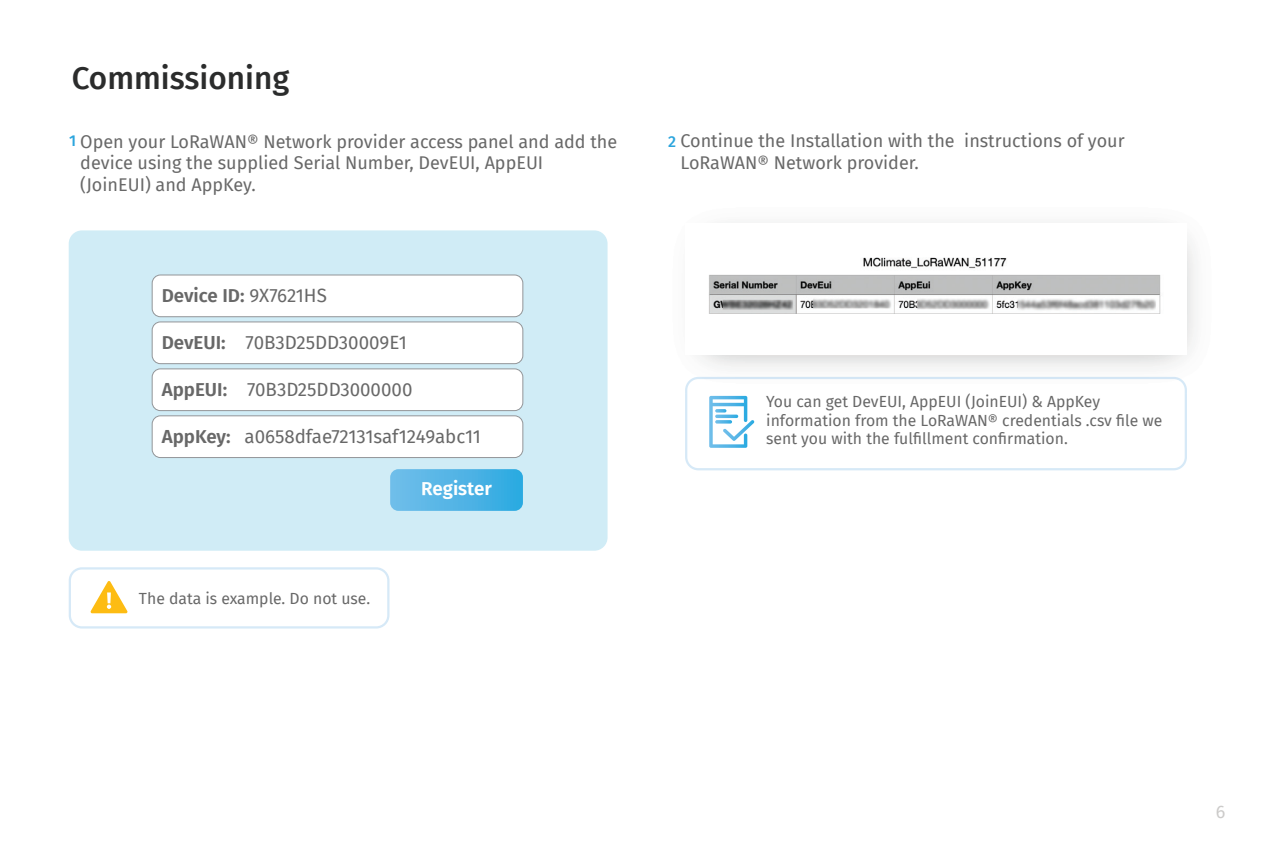
<style>
.page{position:relative;width:1277px;height:842px;background:#fff}
.page>*{position:absolute;margin:0;border:0;box-sizing:border-box;transform-origin:0 0}
.t1{font:500 31.5px "Fira Sans";color:#2b2c2c}
.t2{font:18.68px "Fira Sans";color:#686868}
.t3{font:600 18.68px "Fira Sans";color:#686868}
.t4{font:600 18.68px "Fira Sans";color:#fff}
.t5{font:18px/21.6px "Fira Sans";color:#686868}
.t6{font:18px "Fira Sans";color:#cccbca}
.t7{font:15.75px/18.9px "Fira Sans";color:#686868}
.t8{font:500 15.75px "Fira Sans";color:#2ca5dd}
.s1{font-weight:500;font-size:15.75px;color:#2ca5dd}
.s2{font-weight:400}
.s3{font-weight:600}
</style>
<div class="page">
<div style="left:69px;top:230px;width:538px;height:321px;background:#d0ecf6;border-radius:13px"></div>
<div style="left:152px;top:275px;width:371px;height:42px;background:#fff;border-radius:8px"></div>
<div style="left:152px;top:275px;width:371px;height:42px;border:1px solid #939598;border-radius:8px"></div>
<div style="left:152px;top:322px;width:371px;height:42px;background:#fff;border-radius:8px"></div>
<div style="left:152px;top:322px;width:371px;height:42px;border:1px solid #939598;border-radius:8px"></div>
<div style="left:152px;top:369px;width:371px;height:42px;background:#fff;border-radius:8px"></div>
<div style="left:152px;top:369px;width:371px;height:42px;border:1px solid #939598;border-radius:8px"></div>
<div style="left:152px;top:416px;width:371px;height:41px;background:#fff;border-radius:8px"></div>
<div style="left:152px;top:415px;width:371px;height:43px;border:1px solid #939598;border-radius:8px"></div>
<svg style="left:390px;top:469px;width:133px;height:42px;background:#52b4e5"></svg>
<svg style="left:685px;top:394px;width:502px;height:76px"></svg>
<svg style="left:715px;top:415px;width:23px;height:3px"></svg>
<svg style="left:715px;top:420px;width:17px;height:4px"></svg>
<img style="left:685px;top:377px;width:502px;height:17px">
<img style="left:766px;top:393px;width:334px;height:1px">
<img style="left:708px;top:257px;width:455px;height:57px">
<svg style="left:69px;top:567px;width:320px;height:61px"></svg>
<h1 class="t1" style="left:72px;top:53px;width:219px">Commissioning</h1>
<p class="t5" style="left:80px;top:130px;width:538px;text-indent:-11px"><span class="s1">1</span> Open your LoRaWAN® Network provider access panel and add the device using the supplied Serial Number, DevEUI, AppEUI (JoinEUI) and AppKey.</p>
<p class="t3" style="left:162px;top:281px;width:167px">Device ID: <span class="s2">9X7621HS</span></p>
<p class="t2" style="left:162px;top:329px;width:247px"><span class="s3">DevEUI:</span> 70B3D25DD30009E1</p>
<p class="t2" style="left:162px;top:376px;width:252px"><span class="s3">AppEUI:</span> 70B3D25DD3000000</p>
<p class="t2" style="left:162px;top:423px;width:321px"><span class="s3">AppKey:</span> a0658dfae72131saf1249abc11</p>
<p class="t4" style="left:421px;top:473px;width:72px">Register</p>
<p class="t7" style="left:139px;top:589px;width:233px">The data is example. Do not use.</p>
<p class="t5" style="left:680px;top:130px;width:446px">Continue the Installation with the instructions of your<br>LoRaWAN® Network provider.</p>
<p class="t8" style="left:668px;top:129px;width:9px">2</p>
<p class="t7" style="left:766px;top:391px;width:397px">You can get DevEUI, AppEUI (JoinEUI) &amp; AppKey information from the LoRaWAN® credentials .csv file we sent you with the fulfillment confirmation.</p>
<p class="t6" style="left:1215px;top:798px;width:11px">6</p>
</div>
